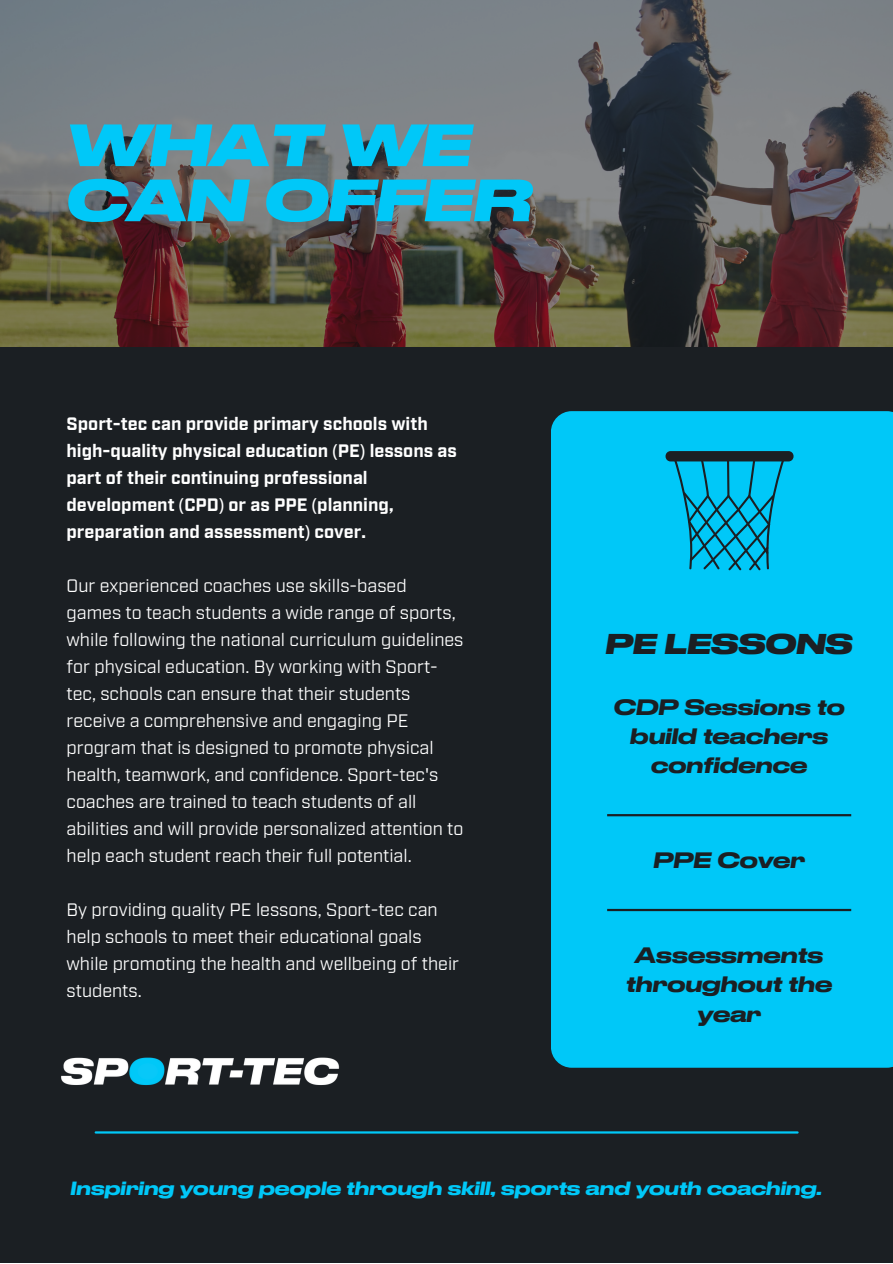
<style>
.page{position:relative;width:893px;height:1264px;background:#fff}
.page>*{position:absolute;margin:0;border:0;box-sizing:border-box;transform-origin:0 0}
.t1{font:italic 700 55.95px/55.1px "Druk Wide Trial";color:#00c8f8}
.t2{font:italic 700 27px "Druk Wide Trial";color:#1b1f23}
.t3{font:italic 500 21px/29.2px "Druk Wide Trial";color:#1b1f23;text-align:center}
.t4{font:18px/27px "Industry Test";color:#fff}
.t5{font:700 18px/27px "Industry Test";color:#fff}
.t6{font:italic 500 18px "Druk Wide Trial";color:#00c8f8}
.s1{font-family:"Noto Sans";font-weight:400}
.s2{font-family:"Noto Sans"}
</style>
<div class="page">
<div style="left:0;top:0;width:892px;height:1262px;background:#1b1f23"></div>
<img style="left:0;top:0;width:892px;height:346px">
<hr style="left:96px;top:1131px;width:701px;height:2px;background:#00c8f8">
<div style="left:551px;top:411px;width:341px;height:656px;background:#00c8f8"></div>
<hr style="left:607px;top:814px;width:244px;height:2px;background:#1b1f23">
<hr style="left:607px;top:908px;width:244px;height:3px;background:#1b1f23">
<svg style="left:673px;top:461px;width:112px;height:109px;background:#04aad3"></svg>
<div style="left:665px;top:451px;width:128px;height:10px;background:#1b1f23;border-radius:5px"></div>
<img style="left:61px;top:1057px;width:279px;height:29px">
<h1 class="t1" style="left:67px;top:121px;width:467px">WHAT WE<br>CAN OFFER</h1>
<p class="t5" style="left:67px;top:408px;width:392px">Sport-tec can provide primary schools with high-quality physical education <span class="s1">(</span>PE<span class="s1">)</span> lessons as part of their continuing professional development <span class="s1">(</span>CPD<span class="s1">)</span> or as PPE <span class="s1">(</span>planning, preparation and assessment<span class="s1">)</span> cover.</p>
<p class="t4" style="left:67px;top:570px;width:398px">Our experienced coaches use skills-based games to teach students a wide range of sports, while following the national curriculum guidelines for physical education. By working with Sport&shy;tec, schools can ensure that their students receive a comprehensive and engaging PE program that is designed to promote physical health, teamwork, and confidence. Sport-tec<span class="s2">'</span>s coaches are trained to teach students of all abilities and will provide personalized attention to help each student reach their full potential.</p>
<p class="t4" style="left:67px;top:894px;width:394px">By providing quality PE lessons, Sport-tec can help schools to meet their educational goals while promoting the health and wellbeing of their students.</p>
<h2 class="t2" style="left:605px;top:632px;width:248px">PE LESSONS</h2>
<p class="t3" style="left:614px;top:693px;width:232px">CDP Sessions to build teachers confidence</p>
<p class="t3" style="left:653px;top:847px;width:153px">PPE Cover</p>
<p class="t3" style="left:626px;top:941px;width:208px">Assessments throughout the year</p>
<p class="t6" style="left:70px;top:1180px;width:753px">Inspiring young people through skill, sports and youth coaching.</p>
</div>
